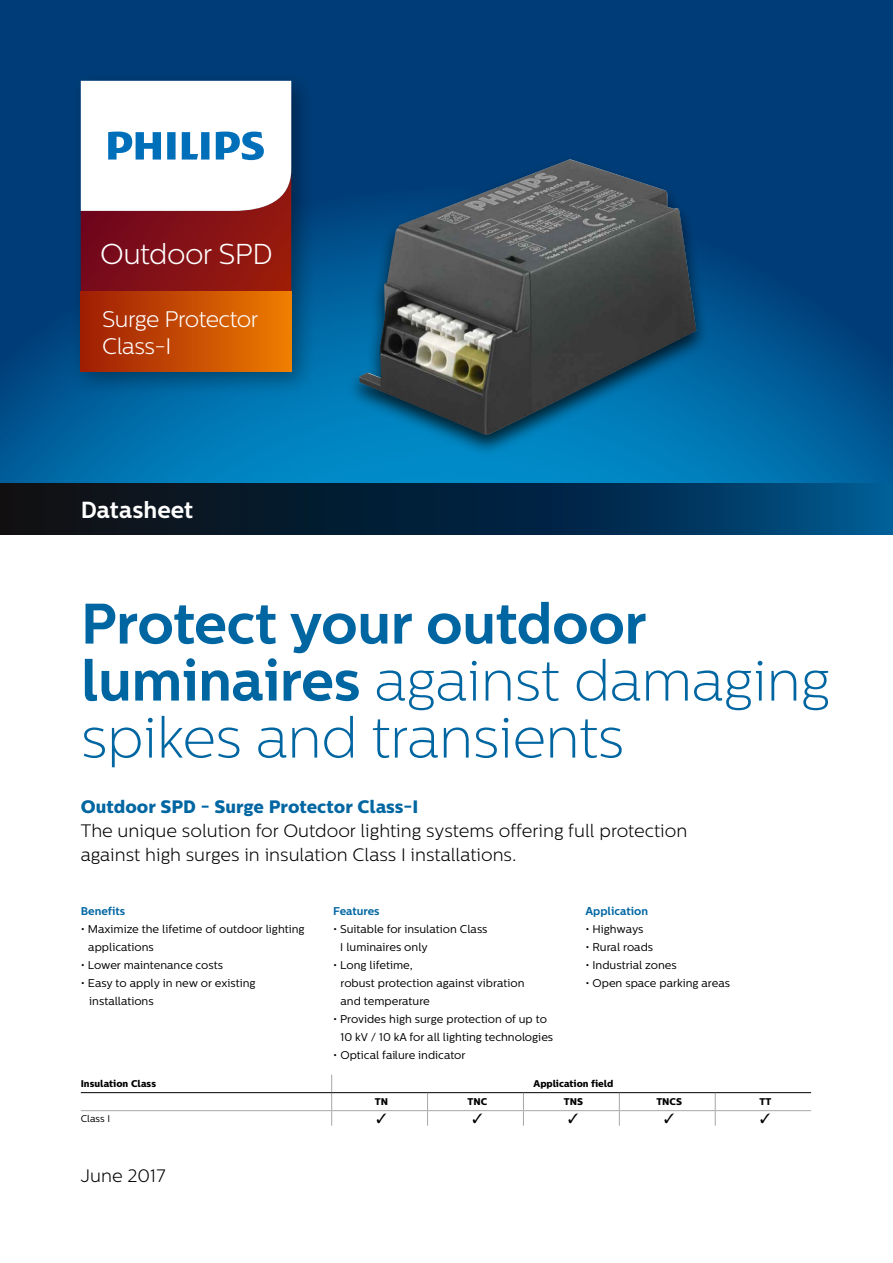
<style>
.page{position:relative;width:893px;height:1263px;background:#fff}
.page>*{position:absolute;margin:0;border:0;box-sizing:border-box;transform-origin:0 0}
.t1{font:200 57px/57px "Centrale Sans";letter-spacing:-.01em;color:#0066a2}
.t2{font:39.75px "Centrale Sans";color:#fff}
.t3{font:300 28.65px "Centrale Sans";letter-spacing:-.02em;color:#fff}
.t4{font:24px "Centrale Sans";color:#fff}
.t5{font:700 23.25px "Centrale Sans";color:#fff}
.t6{font:300 22.5px/27px "Centrale Sans";letter-spacing:-.02em;color:#fff}
.t7{font:300 18px/24px "Centrale Sans";color:#000}
.t8{font:800 18px "Centrale Sans";color:#0066a2}
.t9{font:11.25px/18px "Centrale Sans";color:#000}
.t10{font:700 11.25px "Centrale Sans";color:#0066a2}
.t11{font:800 9.75px "Centrale Sans";color:#000}
.t12{font:9.75px "Centrale Sans";color:#000}
.s1{font-weight:700}
</style>
<div class="page">
<div style="left:0;top:0;width:893px;height:484px;background:#003d78"></div>
<svg style="left:0;top:221px;width:893px;height:263px"></svg>
<div style="left:68px;top:68px;width:248px;height:329px;background:#000;opacity:.35"></div>
<svg style="left:81px;top:81px;width:210px;height:210px;background:#c0999f"></svg>
<svg style="left:81px;top:371px;width:210px;height:1px"></svg>
<div style="left:81px;top:291px;width:210px;height:80px;background:linear-gradient(to right,#9e1c05,#ee7c00)"></div>
<div style="left:346px;top:155px;width:364px;height:301px;background:#000;opacity:.75"></div>
<img style="left:359px;top:159px;width:337px;height:276px">
<svg style="left:0;top:484px;width:893px;height:51px;background:#042743"></svg>
<hr style="left:332px;top:1110px;width:96px;height:1px;background:#a7a7a8">
<hr style="left:428px;top:1110px;width:95px;height:1px;background:#a7a7a8">
<hr style="left:523px;top:1110px;width:96px;height:1px;background:#a7a7a8">
<hr style="left:619px;top:1110px;width:96px;height:1px;background:#a7a7a8">
<hr style="left:715px;top:1110px;width:96px;height:1px;background:#a7a7a8">
<hr style="left:81px;top:1110px;width:251px;height:1px;background:#a7a7a8">
<svg style="left:427px;top:1093px;width:1px;height:32px"></svg>
<svg style="left:523px;top:1093px;width:1px;height:32px"></svg>
<svg style="left:619px;top:1093px;width:1px;height:32px"></svg>
<svg style="left:715px;top:1093px;width:1px;height:32px"></svg>
<svg style="left:331px;top:1075px;width:1px;height:50px"></svg>
<hr style="left:81px;top:1092px;width:251px;height:1px;background:#000">
<hr style="left:332px;top:1092px;width:96px;height:1px;background:#000">
<hr style="left:428px;top:1092px;width:95px;height:1px;background:#000">
<hr style="left:523px;top:1092px;width:96px;height:1px;background:#000">
<hr style="left:619px;top:1092px;width:96px;height:1px;background:#000">
<hr style="left:715px;top:1092px;width:96px;height:1px;background:#000">
<h2 class="t2" style="left:102px;top:230px;width:169px">Xitanium</h2>
<h3 class="t3" style="left:100px;top:238px;width:174px">Outdoor SPD</h3>
<h3 class="t4" style="left:102px;top:305px;width:119px">LED driver</h3>
<h3 class="t6" style="left:102px;top:306px;width:158px">Surge Protector<br>Class-I</h3>
<h3 class="t5" style="left:81px;top:496px;width:114px">Datasheet</h3>
<h1 class="t1" style="left:81px;top:595px;width:751px"><span class="s1">Protect your outdoor luminaires</span> against damaging spikes and transients</h1>
<h3 class="t8" style="left:81px;top:795px;width:339px">Outdoor SPD - Surge Protector Class-I</h3>
<h3 class="t7" style="left:81px;top:819px;width:608px">The unique solution for Outdoor lighting systems offering full protection against high surges in insulation Class I installations.</h3>
<p class="t10" style="left:81px;top:904px;width:46px">Benefits</p>
<p class="t9" style="left:88px;top:920px;width:218px;text-indent:-8px">• Maximize the lifetime of outdoor lighting applications</p>
<p class="t9" style="left:81px;top:956px;width:144px">• Lower maintenance costs</p>
<p class="t9" style="left:89px;top:974px;width:168px;text-indent:-9px">• Easy to apply in new or existing installations</p>
<p class="t10" style="left:333px;top:904px;width:48px">Features</p>
<p class="t9" style="left:340px;top:920px;width:149px;text-indent:-7px">• Suitable for insulation Class<br>I luminaires only</p>
<p class="t9" style="left:341px;top:956px;width:185px;text-indent:-8px">• Long lifetime,<br>robust protection against vibration and temperature</p>
<p class="t9" style="left:341px;top:1010px;width:214px;text-indent:-8px">• Provides high surge protection of up to<br>10 kV / 10 kA for all lighting technologies</p>
<p class="t9" style="left:333px;top:1046px;width:134px">• Optical failure indicator</p>
<p class="t10" style="left:585px;top:904px;width:64px">Application</p>
<p class="t9" style="left:585px;top:920px;width:60px">• Highways</p>
<p class="t9" style="left:585px;top:938px;width:69px">• Rural roads</p>
<p class="t9" style="left:585px;top:956px;width:93px">• Industrial zones</p>
<p class="t9" style="left:585px;top:974px;width:146px">• Open space parking areas</p>
<p class="t11" style="left:81px;top:1078px;width:77px">Insulation Class</p>
<p class="t11" style="left:534px;top:1078px;width:81px">Application field</p>
<p class="t11" style="left:375px;top:1096px;width:15px">TN</p>
<p class="t11" style="left:467px;top:1096px;width:21px">TNC</p>
<p class="t11" style="left:564px;top:1096px;width:21px">TNS</p>
<p class="t11" style="left:656px;top:1096px;width:27px">TNCS</p>
<p class="t11" style="left:759px;top:1096px;width:13px">TT</p>
<p class="t12" style="left:81px;top:1113px;width:31px">Class I</p>
<h3 class="t7" style="left:81px;top:1164px;width:86px">June 2017</h3>
</div>
